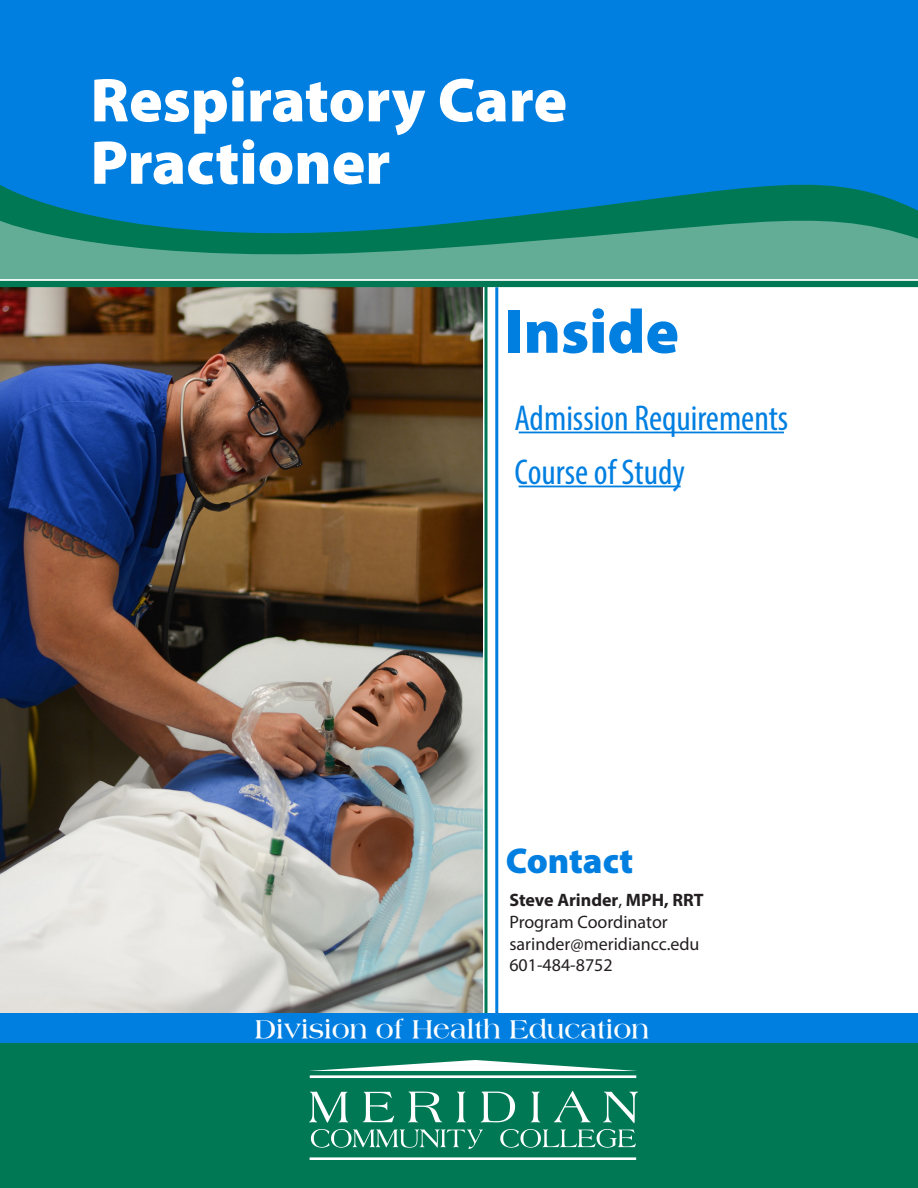
<style>
.page{position:relative;width:918px;height:1188px;background:#fff}
.page>*{position:absolute;margin:0;border:0;box-sizing:border-box;transform-origin:0 0}
.t1{font:900 62.4px "Myriad Pro";color:#fff}
.t2{font:900 62.4px "Myriad Pro";color:#007fe1}
.t3{font:condensed 36px/54px "Myriad Pro";color:#007fe1}
.t4{font:900 36px "Myriad Pro";color:#007fe1}
.t5{font:700 27px "Americana";color:#fff}
.t6{font:18px "Myriad Pro";color:#231f20}
.t7{font:700 18px "Myriad Pro";color:#231f20}
.s1{font-weight:400}
</style>
<div class="page">
<img style="left:0;top:287px;width:483px;height:726px">
<svg style="left:484px;top:287px;width:4px;height:726px;background:#3f997e"></svg>
<div style="left:0;top:1013px;width:918px;height:44px;background:#007fe1"></div>
<hr style="left:495px;top:287px;width:3px;height:847px;background:#007fe1">
<div style="left:0;top:0;width:918px;height:275px;background:#007fe1"></div>
<svg style="left:0;top:184px;width:918px;height:35px"></svg>
<svg style="left:0;top:219px;width:918px;height:62px;background:#469d8b"></svg>
<div style="left:0;top:281px;width:918px;height:6px;background:#007854"></div>
<hr style="left:519px;top:486px;width:162px;height:1px;background:#007fe1">
<hr style="left:519px;top:432px;width:265px;height:1px;background:#007fe1">
<div style="left:0;top:1043px;width:918px;height:145px;background:#007854"></div>
<img style="left:310px;top:1060px;width:328px;height:100px">
<p class="t1" style="left:90px;top:59px;width:478px">Respiratory Care</p>
<p class="t1" style="left:90px;top:121px;width:302px">Practioner</p>
<p class="t2" style="left:505px;top:290px;width:176px">Inside</p>
<p class="t3" style="left:514px;top:391px;width:275px">Admission Requirements<br>Course of Study</p>
<p class="t4" style="left:506px;top:837px;width:129px">Contact</p>
<p class="t7" style="left:509px;top:888px;width:196px">Steve Arinder<span class="s1">,</span> MPH, RRT</p>
<p class="t6" style="left:509px;top:911px;width:160px">Program Coordinator</p>
<p class="t6" style="left:509px;top:932px;width:192px">sarinder@meridiancc.edu</p>
<p class="t6" style="left:509px;top:954px;width:105px">601-484-8752</p>
<p class="t5" style="left:255px;top:1013px;width:396px">Division of Health Education</p>
</div>
